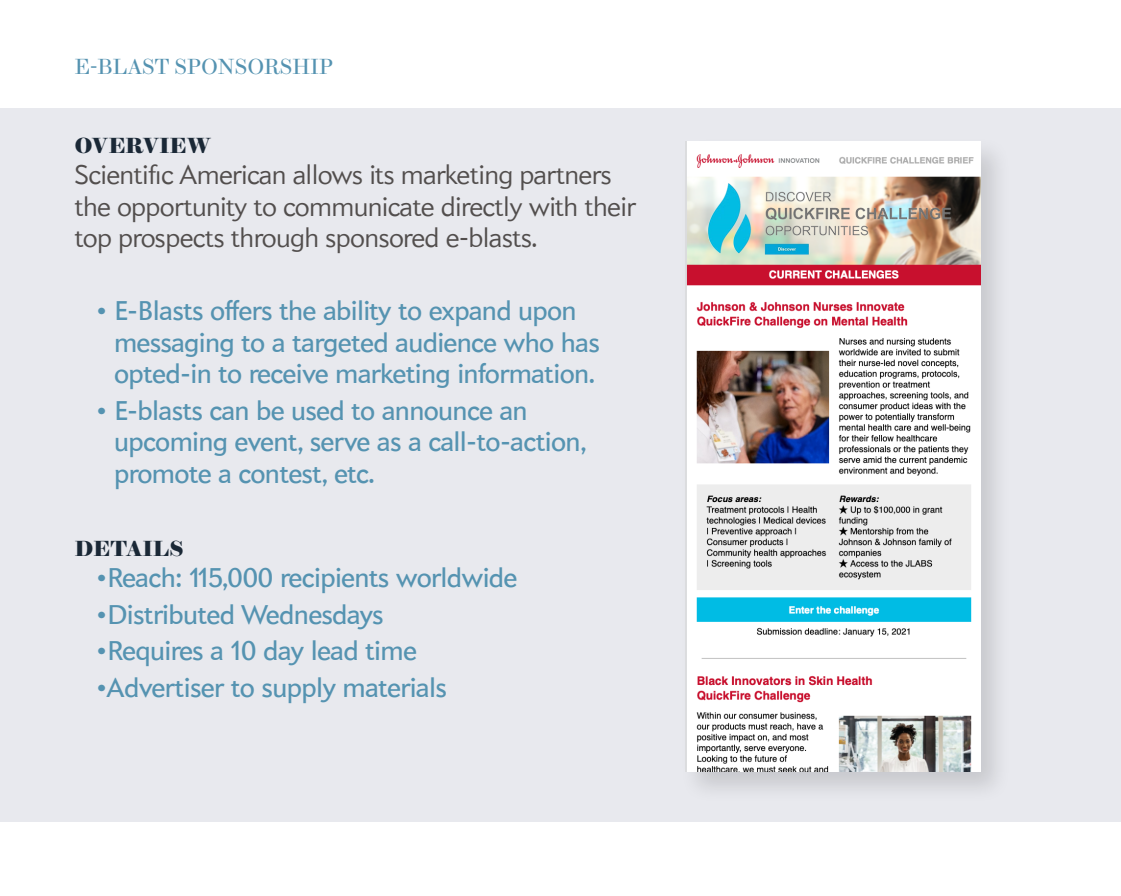
<style>
.page{position:relative;width:1121px;height:896px;background:#fff}
.page>*{position:absolute;margin:0;border:0;box-sizing:border-box;transform-origin:0 0}
.cd_HEAD_24{font:26.25px/31.5px "Apres";color:#5593b1}
.cd_HEAD_24-2{font:300 26.25px/31.5px "Apres";color:#524e4d}
.cd_HEAD_24-3{font:21.88px "Brunel Deck";letter-spacing:.015em;color:#5593b1}
.cd_HEAD_24-4{font:700 21.88px "Brunel Deck";letter-spacing:.015em;color:#1a2836}
</style>
<div class="page">
<div style="left:0;top:108px;width:1120px;height:713px;background:#e8e9ee"></div>
<div style="left:678px;top:135px;width:334px;height:668px;background:#000;opacity:.14"></div>
<img style="left:685px;top:142px;width:295px;height:630px">
<p class="cd_HEAD_24-3" style="left:75px;top:54px;width:259px">E-BLAST SPONSORSHIP</p>
<p class="cd_HEAD_24-4" style="left:75px;top:133px;width:138px">OVERVIEW</p>
<p class="cd_HEAD_24-2" style="left:75px;top:159px;width:562px">Scientific American allows its marketing partners the opportunity to communicate directly with their top prospects through sponsored e-blasts.</p>
<p class="cd_HEAD_24" style="left:114px;top:295px;width:486px;text-indent:-18px">• E-Blasts offers the ability to expand upon messaging to a targeted audience who has opted-in to receive marketing information.</p>
<p class="cd_HEAD_24" style="left:114px;top:394px;width:473px;text-indent:-18px">• E-blasts can be used to announce an upcoming event, serve as a call-to-action, promote a contest, etc.</p>
<p class="cd_HEAD_24-4" style="left:75px;top:536px;width:110px">DETAILS</p>
<p class="cd_HEAD_24" style="left:96px;top:562px;width:422px">•Reach: 115,000 recipients worldwide</p>
<p class="cd_HEAD_24" style="left:96px;top:598px;width:289px">•Distributed Wednesdays</p>
<p class="cd_HEAD_24" style="left:96px;top:635px;width:322px">•Requires a 10 day lead time</p>
<p class="cd_HEAD_24" style="left:96px;top:671px;width:352px">•Advertiser to supply materials</p>
</div>
